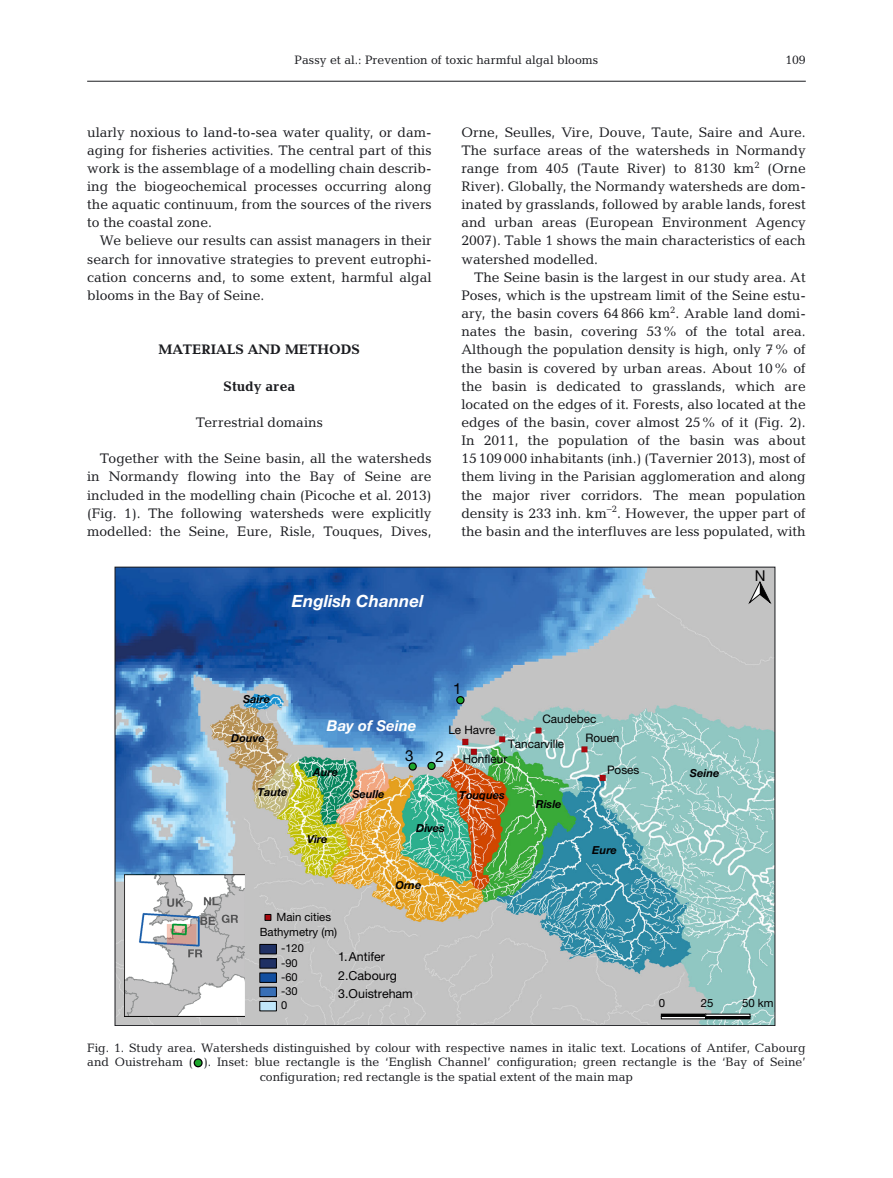
<style>
.page{position:relative;width:893px;height:1178px;background:#fff}
.page>*{position:absolute;margin:0;border:0;box-sizing:border-box;transform-origin:0 0}
.t1{font:italic 700 16.8px "Helvetica Neue";color:#fff}
.t2{font:15.15px "Helvetica Neue";color:#020102}
.t3{font:italic 700 15px "Helvetica Neue";color:#fff}
.t4{font:15px "Helvetica Neue";color:#020102}
.t5{font:13.95px/18.1px "Candida";color:#1b1c20;text-align:justify}
.t6{font:700 13.95px "Candida";color:#1b1c20}
.t7{font:12.45px/18.3px "Helvetica Neue";color:#020102}
.t8{font:12.3px/14.7px "Candida";color:#1b1c20;text-align:center}
.t9{font:11.7px "Helvetica Neue";color:#020102}
.t10{font:11.4px/14.7px "Helvetica Neue";color:#020102}
.t11{font:italic 700 11.1px "Helvetica Neue";color:#020102}
.t12{font:11.1px/14.2px "Helvetica Neue";color:#020102}
</style>
<div class="page">
<hr style="left:87px;top:81px;width:719px;height:1px;background:#1b1c20">
<img style="left:117px;top:569px;width:656px;height:455px">
<div style="left:661px;top:1014px;width:45px;height:3px;border:1px solid #020102"></div>
<div style="left:661px;top:1016px;width:45px;height:3px;border:1px solid #020102"></div>
<div style="left:705px;top:1016px;width:45px;height:3px;border:1px solid #020102"></div>
<svg style="left:749px;top:582px;width:22px;height:21px"></svg>
<svg style="left:265px;top:914px;width:6px;height:6px"></svg>
<div style="left:260px;top:944px;width:16px;height:10px;background:#1f3064"></div>
<div style="left:260px;top:944px;width:16px;height:10px;border:1px solid #020102"></div>
<div style="left:260px;top:958px;width:16px;height:10px;background:#1f3064"></div>
<div style="left:260px;top:958px;width:16px;height:10px;border:1px solid #020102"></div>
<div style="left:260px;top:973px;width:16px;height:9px;background:#114e9f"></div>
<div style="left:260px;top:987px;width:16px;height:9px;background:#386fb6"></div>
<div style="left:260px;top:1001px;width:16px;height:10px;background:#c1e7fa"></div>
<div style="left:260px;top:1001px;width:16px;height:10px;border:1px solid #020102"></div>
<svg style="left:408px;top:762px;width:9px;height:9px"></svg>
<svg style="left:427px;top:761px;width:9px;height:10px"></svg>
<svg style="left:456px;top:695px;width:9px;height:10px"></svg>
<img style="left:125px;top:874px;width:120px;height:142px">
<svg style="left:194px;top:1058px;width:9px;height:10px"></svg>
<p class="t8" style="left:295px;top:53px;width:305px">Passy et al.: Prevention of toxic harmful algal blooms</p>
<p class="t8" style="left:785px;top:53px;width:22px">109</p>
<p class="t5" style="left:87px;top:124px;width:346px">ularly noxious to land-to-sea water quality, or dam&shy;aging for fisheries activities. The central part of this work is the assemblage of a modelling chain describ&shy;ing the biogeochemical processes occurring along the aquatic continuum, from the sources of the rivers to the coastal zone.</p>
<p class="t5" style="left:87px;top:233px;width:346px;text-indent:13px">We believe our results can assist managers in their search for innovative strategies to prevent eutrophi&shy;cation concerns and, to some extent, harmful algal blooms in the Bay of Seine.</p>
<p class="t6" style="left:159px;top:345px;width:203px">MATERIALS AND METHODS</p>
<p class="t6" style="left:224px;top:381px;width:73px">Study area</p>
<p class="t5" style="left:196px;top:415px;width:128px">Terrestrial domains</p>
<p class="t5" style="left:87px;top:451px;width:346px;text-indent:13px">Together with the Seine basin, all the watersheds in Normandy flowing into the Bay of Seine are included in the modelling chain (Picoche et al. 2013) (Fig. 1). The following watersheds were explicitly modelled: the Seine, Eure, Risle, Touques, Dives,</p>
<p class="t1" style="left:292px;top:595px;width:133px">English Channel</p>
<p class="t5" style="left:461px;top:124px;width:346px">Orne, Seulles, Vire, Douve, Taute, Saire and Aure.<br>The surface areas of the watersheds in Normandy range from 405 (Taute River) to 8130 km<sup>2</sup> (Orne River). Globally, the Normandy watersheds are dom&shy;inated by grasslands, followed by arable lands, forest and urban areas (European Environment Agency 2007). Table 1 shows the main characteristics of each watershed modelled.</p>
<p class="t5" style="left:461px;top:269px;width:346px;text-indent:13px">The Seine basin is the largest in our study area. At Poses, which is the upstream limit of the Seine estu&shy;ary, the basin covers 64866 km<sup>2</sup>. Arable land domi&shy;nates the basin, covering 53% of the total area.<br>Although the population density is high, only 7% of the basin is covered by urban areas. About 10% of the basin is dedicated to grasslands, which are located on the edges of it. Forests, also located at the edges of the basin, cover almost 25% of it (Fig. 2).<br>In 2011, the population of the basin was about 15109000 inhabitants (inh.) (Tavernier 2013), most of them living in the Parisian agglomeration and along the major river corridors. The mean population density is 233 inh. km−<sup>2</sup>. However, the upper part of the basin and the interfluves are less populated, with</p>
<p class="t4" style="left:755px;top:570px;width:12px">N</p>
<p class="t11" style="left:243px;top:695px;width:28px">Saire</p>
<p class="t2" style="left:453px;top:683px;width:10px">1</p>
<p class="t11" style="left:231px;top:734px;width:35px">Douve</p>
<p class="t11" style="left:257px;top:787px;width:32px">Taute</p>
<p class="t9" style="left:542px;top:715px;width:56px">Caudebec</p>
<p class="t3" style="left:327px;top:720px;width:91px">Bay of Seine</p>
<p class="t9" style="left:448px;top:726px;width:48px">Le Havre</p>
<p class="t9" style="left:463px;top:755px;width:46px">Honfleur</p>
<p class="t9" style="left:585px;top:734px;width:36px">Rouen</p>
<p class="t9" style="left:607px;top:765px;width:34px">Poses</p>
<p class="t9" style="left:508px;top:740px;width:58px">Tancarville</p>
<p class="t2" style="left:405px;top:750px;width:10px">3</p>
<p class="t2" style="left:435px;top:751px;width:10px">2</p>
<p class="t11" style="left:313px;top:768px;width:26px">Aure</p>
<p class="t11" style="left:307px;top:835px;width:22px">Vire</p>
<p class="t11" style="left:352px;top:790px;width:34px">Seulle</p>
<p class="t11" style="left:416px;top:824px;width:30px">Dives</p>
<p class="t11" style="left:459px;top:791px;width:47px">Touques</p>
<p class="t11" style="left:395px;top:881px;width:27px">Orne</p>
<p class="t11" style="left:536px;top:800px;width:27px">Risle</p>
<p class="t11" style="left:592px;top:846px;width:26px">Eure</p>
<p class="t10" style="left:260px;top:911px;width:79px;text-indent:17px">Main cities<br>Bathymetry (m)</p>
<p class="t12" style="left:281px;top:942px;width:24px">-120 -90 -60 -30<br>0</p>
<p class="t7" style="left:338px;top:949px;width:76px">1.Antifer<br>2.Cabourg<br>3.Ouistreham</p>
<p class="t11" style="left:690px;top:769px;width:31px">Seine</p>
<p class="t10" style="left:659px;top:997px;width:8px">0</p>
<p class="t10" style="left:701px;top:997px;width:14px">25</p>
<p class="t10" style="left:742px;top:997px;width:33px">50 km</p>
<p class="t8" style="left:87px;top:1041px;width:720px">Fig. 1. Study area. Watersheds distinguished by colour with respective names in italic text. Locations of Antifer, Cabourg and Ouistreham ( ). Inset: blue rectangle is the ‘English Channel’ configuration; green rectangle is the ‘Bay of Seine’ configuration; red rectangle is the spatial extent of the main map</p>
</div>
